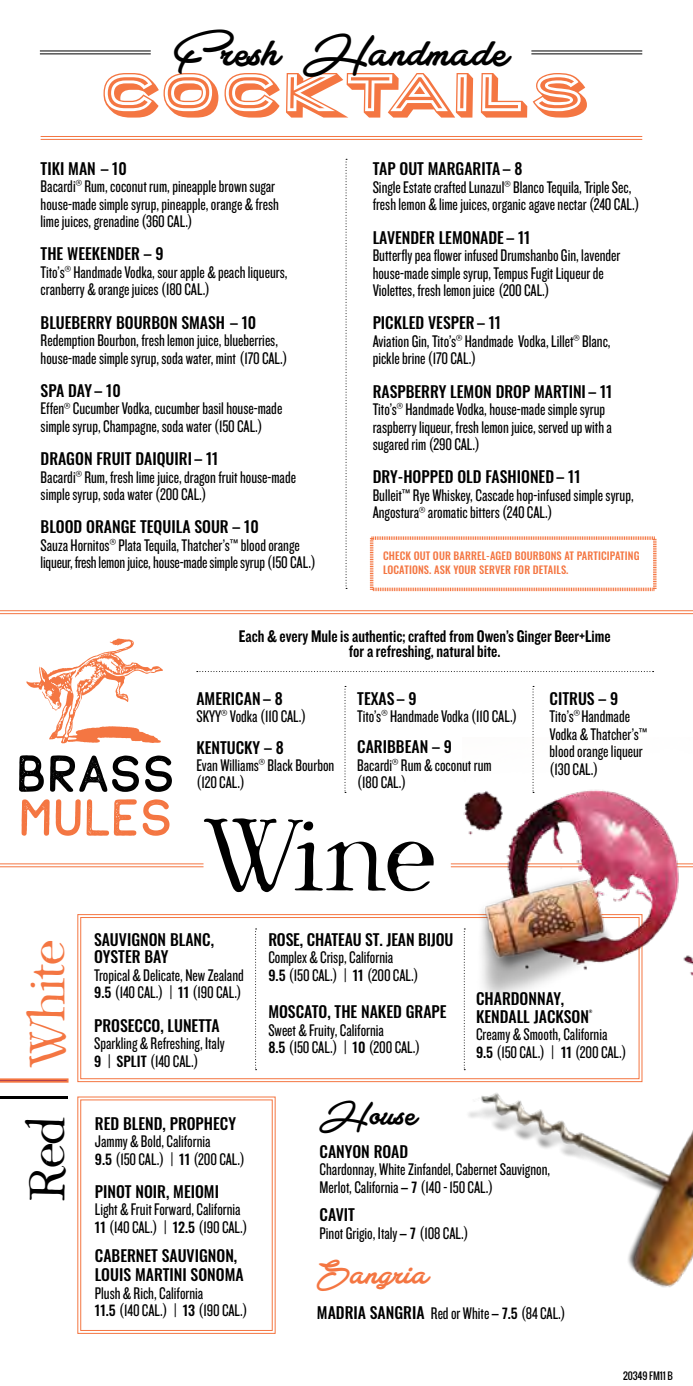
<style>
.page{position:relative;width:693px;height:1386px;background:#fff}
.page>*{position:absolute;margin:0;border:0;box-sizing:border-box;transform-origin:0 0}
.t1{font:99.75px "Dark&Black";color:#000}
.t2{font:52.5px "Porter Sans Block";letter-spacing:-.015em;color:#f47642}
.t3{font:51.98px "Charger Press";color:#000}
.t4{font:51.98px "Charger Press";color:#f47642}
.t5{font:49px "Dark&Black";color:#f47642}
.t6{font:49px "Dark&Black";color:#000}
.t7{font:46.55px "Atelas Personal Use Only";color:#000}
.t8{font:35px "Atelas Personal Use Only";color:#f47642}
.t9{font:35px "Atelas Personal Use Only";color:#000}
.t10{font:17.5px/17.5px "Knockout HTF28 Junior Featherwt";color:#000}
.t11{font:17.5px/15.8px "Knockout HTF49 Liteweight";color:#000;text-align:center}
.t12{font:500 15.75px/17.5px "Oswald";color:#000}
.t13{font:500 10.5px/14px "Oswald";letter-spacing:.01em;color:#f47642}
.t14{font:9.62px "Oswald";letter-spacing:-.01em;color:#000}
.t15{font:500 4.02px "Oswald";color:#000}
.s1{font-family:"Oswald";font-weight:500;font-size:14px}
.s2{font-family:"Oswald";font-weight:500;font-size:15.75px}
</style>
<div class="page">
<svg style="left:346px;top:159px;width:1px;height:430px"></svg>
<svg style="left:77px;top:1096px;width:199px;height:238px"></svg>
<div style="left:80px;top:1100px;width:193px;height:231px;border:1px solid #f47642"></div>
<hr style="left:0;top:1096px;width:68px;height:2px;background:#000">
<svg style="left:0;top:1078px;width:69px;height:5px"></svg>
<hr style="left:0;top:864px;width:204px;height:1px;background:#f47642">
<hr style="left:0;top:866px;width:204px;height:1px;background:#f47642">
<hr style="left:451px;top:864px;width:242px;height:1px;background:#f47642">
<hr style="left:451px;top:866px;width:242px;height:1px;background:#f47642">
<hr style="left:41px;top:136px;width:601px;height:1px;background:#f47642">
<hr style="left:41px;top:139px;width:601px;height:1px;background:#f47642">
<hr style="left:40px;top:51px;width:111px;height:1px;background:#000">
<hr style="left:40px;top:54px;width:111px;height:1px;background:#000">
<hr style="left:531px;top:51px;width:111px;height:1px;background:#000">
<hr style="left:531px;top:54px;width:111px;height:1px;background:#000">
<svg style="left:26px;top:639px;width:137px;height:105px"></svg>
<svg style="left:197px;top:671px;width:457px;height:1px"></svg>
<hr style="left:0;top:610px;width:693px;height:1px;background:#f47642">
<hr style="left:0;top:613px;width:693px;height:1px;background:#f47642">
<svg style="left:369px;top:536px;width:288px;height:56px"></svg>
<svg style="left:345px;top:686px;width:1px;height:107px"></svg>
<svg style="left:533px;top:686px;width:1px;height:51px"></svg>
<svg style="left:77px;top:914px;width:385px;height:168px"></svg>
<svg style="left:255px;top:929px;width:2px;height:141px"></svg>
<img style="left:417px;top:993px;width:276px;height:295px">
<img style="left:462px;top:737px;width:231px;height:267px">
<h3 class="t7" style="left:174px;top:22px;width:336px">Fresh Handmade</h3>
<h2 class="t2" style="left:103px;top:58px;width:491px">COCKTAILS</h2>
<p class="t12" style="left:41px;top:160px;width:88px">TIKI MAN – 10</p>
<p class="t10" style="left:41px;top:178px;width:240px">Bacardi<sup>®</sup> Rum, coconut rum, pineapple brown sugar house-made simple syrup, pineapple, orange &amp; fresh lime juices, grenadine (360 CAL.)</p>
<p class="t12" style="left:41px;top:246px;width:124px">THE WEEKENDER – 9</p>
<p class="t10" style="left:41px;top:264px;width:248px">Tito’s<sup>®</sup> Handmade Vodka, sour apple &amp; peach liqueurs, cranberry &amp; orange juices (180 CAL.)</p>
<p class="t12" style="left:41px;top:314px;width:217px">BLUEBERRY BOURBON SMASH – 10</p>
<p class="t10" style="left:41px;top:332px;width:248px">Redemption Bourbon, fresh lemon juice, blueberries, house-made simple syrup, soda water, mint (170 CAL.)</p>
<p class="t12" style="left:41px;top:383px;width:82px">SPA DAY – 10</p>
<p class="t10" style="left:41px;top:400px;width:243px">Effen<sup>®</sup> Cucumber Vodka, cucumber basil house-made simple syrup, Champagne, soda water (150 CAL.)</p>
<p class="t12" style="left:41px;top:451px;width:179px">DRAGON FRUIT DAIQUIRI – 11</p>
<p class="t10" style="left:41px;top:469px;width:257px">Bacardi<sup>®</sup> Rum, fresh lime juice, dragon fruit house-made simple syrup, soda water (200 CAL.)</p>
<p class="t12" style="left:41px;top:519px;width:220px">BLOOD ORANGE TEQUILA SOUR – 10</p>
<p class="t10" style="left:41px;top:537px;width:277px;line-height:16.6px">Sauza Hornitos<sup>®</sup> Plata Tequila, Thatcher’s™ blood orange liqueur, fresh lemon juice, house-made simple syrup (150 CAL.)</p>
<p class="t12" style="left:373px;top:161px;width:151px">TAP OUT MARGARITA – 8</p>
<p class="t10" style="left:373px;top:179px;width:268px">Single Estate crafted Lunazul<sup>®</sup> Blanco Tequila, Triple Sec, fresh lemon &amp; lime juices, organic agave nectar (240 CAL.)</p>
<p class="t12" style="left:373px;top:229px;width:159px">LAVENDER LEMONADE – 11</p>
<p class="t10" style="left:373px;top:247px;width:249px">Butterfly pea flower infused Drumshanbo Gin, lavender house-made simple syrup, Tempus Fugit Liqueur de<br>Violettes, fresh lemon juice (200 CAL.)</p>
<p class="t12" style="left:373px;top:315px;width:130px">PICKLED VESPER – 11</p>
<p class="t10" style="left:373px;top:333px;width:239px">Aviation Gin, Tito’s<sup>®</sup> Handmade Vodka, Lillet<sup>®</sup> Blanc, pickle brine (170 CAL.)</p>
<p class="t12" style="left:373px;top:383px;width:241px">RASPBERRY LEMON DROP MARTINI – 11</p>
<p class="t10" style="left:373px;top:401px;width:241px">Tito’s<sup>®</sup> Handmade Vodka, house-made simple syrup raspberry liqueur, fresh lemon juice, served up with a sugared rim (290 CAL.)</p>
<p class="t12" style="left:373px;top:469px;width:209px">DRY-HOPPED OLD FASHIONED – 11</p>
<p class="t10" style="left:373px;top:487px;width:263px">Bulleit™ Rye Whiskey, Cascade hop-infused simple syrup,<br>Angostura<sup>®</sup> aromatic bitters (240 CAL.)</p>
<p class="t13" style="left:383px;top:549px;width:258px">CHECK OUT OUR BARREL-AGED BOURBONS AT PARTICIPATING<br>LOCATIONS. ASK YOUR SERVER FOR DETAILS.</p>
<h3 class="t3" style="left:16px;top:737px;width:161px">BRASS</h3>
<h3 class="t4" style="left:19px;top:781px;width:156px">MULES</h3>
<p class="t11" style="left:239px;top:628px;width:373px">Each &amp; every Mule is authentic; crafted from Owen’s Ginger Beer+Lime for a refreshing, natural bite.</p>
<p class="t12" style="left:196px;top:691px;width:88px">AMERICAN – 8</p>
<p class="t10" style="left:196px;top:708px;width:111px">SKYY<sup>®</sup> Vodka (110 CAL.)</p>
<p class="t12" style="left:196px;top:740px;width:89px">KENTUCKY – 8</p>
<p class="t10" style="left:196px;top:758px;width:139px;line-height:16.6px">Evan Williams<sup>®</sup> Black Bourbon (120 CAL.)</p>
<p class="t12" style="left:357px;top:691px;width:61px">TEXAS – 9</p>
<p class="t10" style="left:357px;top:708px;width:162px">Tito’s<sup>®</sup> Handmade Vodka (110 CAL.)</p>
<p class="t12" style="left:357px;top:739px;width:96px">CARIBBEAN – 9</p>
<p class="t10" style="left:357px;top:757px;width:136px;line-height:16.6px">Bacardi<sup>®</sup> Rum &amp; coconut rum (180 CAL.)</p>
<h1 class="t1" style="left:203px;top:793px;width:234px">Wine</h1>
<p class="t12" style="left:550px;top:690px;width:70px">CITRUS – 9</p>
<p class="t10" style="left:550px;top:708px;width:99px">Tito’s<sup>®</sup> Handmade<br>Vodka &amp; Thatcher’s™ blood orange liqueur (130 CAL.)</p>
<h3 class="t5" style="left:17px;top:1068px;width:130px;rotate:-90deg">White</h3>
<h3 class="t6" style="left:17px;top:1201px;width:88px;rotate:-90deg">Red</h3>
<p class="t12" style="left:94px;top:931px;width:121px">SAUVIGNON BLANC,<br>OYSTER BAY</p>
<p class="t10" style="left:94px;top:966px;width:151px">Tropical &amp; Delicate, New Zealand<br><span class="s1">9.5</span> (140 CAL.) | <span class="s1">11</span> (190 CAL.)</p>
<p class="t12" style="left:94px;top:1017px;width:127px">PROSECCO, LUNETTA</p>
<p class="t10" style="left:94px;top:1035px;width:132px">Sparkling &amp; Refreshing, Italy<br><span class="s1">9</span> | <span class="s1">SPLIT</span> (140 CAL.)</p>
<p class="t12" style="left:95px;top:1116px;width:143px">RED BLEND, PROPHECY</p>
<p class="t10" style="left:95px;top:1133px;width:152px">Jammy &amp; Bold, California<br><span class="s1">9.5</span> (150 CAL.) | <span class="s1">11</span> (200 CAL.)</p>
<p class="t12" style="left:95px;top:1184px;width:126px">PINOT NOIR, MEIOMI</p>
<p class="t10" style="left:95px;top:1201px;width:154px">Light &amp; Fruit Forward, California<br><span class="s1">11</span> (140 CAL.) | <span class="s1">12.5</span> (190 CAL.)</p>
<p class="t12" style="left:95px;top:1247px;width:150px;line-height:18.9px">CABERNET SAUVIGNON,<br>LOUIS MARTINI SONOMA</p>
<p class="t10" style="left:95px;top:1285px;width:154px">Plush &amp; Rich, California<br><span class="s1">11.5</span> (140 CAL.) | <span class="s1">13</span> (190 CAL.)</p>
<p class="t12" style="left:268px;top:931px;width:187px">ROSE, CHATEAU ST. JEAN BIJOU</p>
<p class="t10" style="left:268px;top:949px;width:152px">Complex &amp; Crisp, California<br><span class="s1">9.5</span> (150 CAL.) | <span class="s1">11</span> (200 CAL.)</p>
<p class="t12" style="left:268px;top:1004px;width:180px">MOSCATO, THE NAKED GRAPE</p>
<p class="t10" style="left:268px;top:1022px;width:153px">Sweet &amp; Fruity, California<br><span class="s1">8.5</span> (150 CAL.) | <span class="s1">10</span> (200 CAL.)</p>
<p class="t12" style="left:476px;top:991px;width:114px">CHARDONNAY,<br>KENDALL JACKSON</p>
<p class="t15" style="left:589px;top:1009px;width:5px">®</p>
<p class="t10" style="left:476px;top:1026px;width:152px">Creamy &amp; Smooth, California<br><span class="s1">9.5</span> (150 CAL.) | <span class="s1">11</span> (200 CAL.)</p>
<h3 class="t9" style="left:320px;top:1091px;width:99px">House</h3>
<p class="t12" style="left:320px;top:1144px;width:90px">CANYON ROAD</p>
<p class="t10" style="left:320px;top:1161px;width:232px">Chardonnay, White Zinfandel, Cabernet Sauvignon,<br>Merlot, California <span class="s1">– 7</span> (140 - 150 CAL.)</p>
<p class="t12" style="left:320px;top:1207px;width:37px">CAVIT</p>
<p class="t10" style="left:320px;top:1224px;width:150px">Pinot Grigio, Italy <span class="s1">– 7</span> (108 CAL.)</p>
<h3 class="t8" style="left:317px;top:1250px;width:113px">Sangria</h3>
<p class="t10" style="left:317px;top:1305px;width:250px"><span class="s2">MADRIA SANGRIA</span> Red or White <span class="s1">– 7.5</span> (84 CAL.)</p>
<p class="t14" style="left:623px;top:1369px;width:51px">20349 FM11 B</p>
</div>
